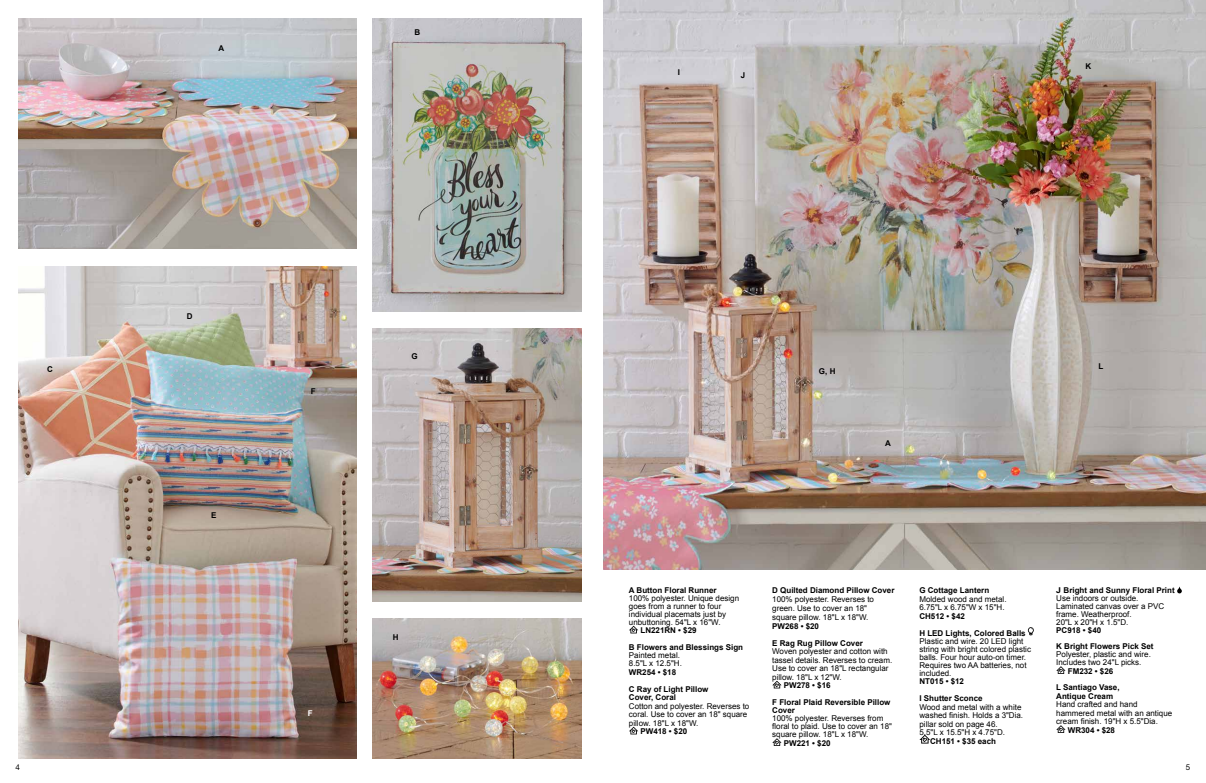
<style>
.page{position:relative;width:1206px;height:783px;background:#fff}
.page>*{position:absolute;margin:0;border:0;box-sizing:border-box;transform-origin:0 0}
.t1{font:8px/8px "Arial";color:#000}
.t2{font:700 8px/17px "Arial";color:#000}
.t3{font:700 8px "Arial";color:#000;scale:1.1 1}
.t4{font:8px "Helvetica Neue LT Std";color:#000}
.t5{font:700 8px "Arial";color:#fff}
</style>
<div class="page">
<img style="left:372px;top:618px;width:209px;height:141px">
<img style="left:18px;top:18px;width:339px;height:231px">
<img style="left:18px;top:267px;width:339px;height:492px">
<img style="left:372px;top:329px;width:209px;height:272px">
<img style="left:372px;top:18px;width:209px;height:294px">
<svg style="left:629px;top:626px;width:9px;height:7px"></svg>
<svg style="left:629px;top:727px;width:9px;height:7px"></svg>
<img style="left:603px;top:0;width:603px;height:570px">
<svg style="left:772px;top:681px;width:10px;height:7px"></svg>
<svg style="left:772px;top:738px;width:10px;height:8px"></svg>
<svg style="left:1028px;top:627px;width:6px;height:9px"></svg>
<svg style="left:919px;top:735px;width:11px;height:9px"></svg>
<svg style="left:1177px;top:587px;width:5px;height:7px"></svg>
<svg style="left:1056px;top:666px;width:10px;height:8px"></svg>
<svg style="left:1056px;top:725px;width:10px;height:8px"></svg>
<p class="t2" style="left:47px;top:361px;width:7px">C</p>
<p class="t2" style="left:219px;top:40px;width:7px">A</p>
<p class="t2" style="left:414px;top:24px;width:7px">B</p>
<p class="t2" style="left:187px;top:308px;width:7px">D</p>
<p class="t2" style="left:211px;top:507px;width:7px">E</p>
<p class="t2" style="left:311px;top:383px;width:6px">F</p>
<p class="t2" style="left:411px;top:348px;width:8px">G</p>
<p class="t5" style="left:308px;top:708px;width:6px">F</p>
<p class="t2" style="left:393px;top:629px;width:7px">H</p>
<p class="t2" style="left:678px;top:64px;width:4px">I</p>
<p class="t2" style="left:741px;top:67px;width:6px">J</p>
<p class="t2" style="left:1085px;top:58px;width:7px">K</p>
<p class="t2" style="left:819px;top:363px;width:18px">G, H</p>
<p class="t2" style="left:885px;top:435px;width:7px">A</p>
<p class="t2" style="left:1098px;top:358px;width:6px">L</p>
<p class="t2" style="left:629px;top:582px;width:89px">A Button Floral Runner</p>
<p class="t1" style="left:629px;top:594px;width:112px">100% polyester. Unique design goes from a runner to four individual placemats just by unbuttoning. 54"L x 16"W.</p>
<p class="t2" style="left:629px;top:622px;width:116px;text-indent:12px">LN221RN • $29<br>B Flowers and Blessings Sign</p>
<p class="t1" style="left:629px;top:652px;width:54px">Painted metal.<br>8.5"L x 12.5"H.</p>
<p class="t2" style="left:629px;top:664px;width:81px">WR254 • $18<br>C Ray of Light Pillow</p>
<p class="t2" style="left:629px;top:689px;width:49px">Cover, Coral</p>
<p class="t1" style="left:629px;top:702px;width:122px;line-height:8.5px">Cotton and polyester. Reverses to coral. Use to cover an 18" square pillow. 18"L x 18"W.</p>
<p class="t2" style="left:640px;top:723px;width:48px">PW418 • $20</p>
<p class="t2" style="left:772px;top:582px;width:124px">D Quilted Diamond Pillow Cover</p>
<p class="t1" style="left:772px;top:595px;width:103px;line-height:9px">100% polyester. Reverses to green. Use to cover an 18" square pillow. 18"L x 18"W.</p>
<p class="t2" style="left:772px;top:618px;width:92px">PW268 • $20<br>E Rag Rug Pillow Cover</p>
<p class="t1" style="left:772px;top:647px;width:122px;line-height:8.5px">Woven polyester and cotton with tassel details. Reverses to cream.<br>Use to cover an 18"L rectangular pillow. 18"L x 12"W.</p>
<p class="t2" style="left:772px;top:677px;width:120px;text-indent:12px">PW278 • $16<br>F Floral Plaid Reversible Pillow</p>
<p class="t2" style="left:772px;top:702px;width:24px">Cover</p>
<p class="t1" style="left:772px;top:715px;width:121px">100% polyester. Reverses from floral to plaid. Use to cover an 18" square pillow. 18"L x 18"W.</p>
<p class="t2" style="left:784px;top:735px;width:48px">PW221 • $20</p>
<p class="t2" style="left:919px;top:582px;width:71px">G Cottage Lantern</p>
<p class="t1" style="left:919px;top:595px;width:89px;line-height:8.5px">Molded wood and metal.<br>6.75"L x 6.75"W x 15"H.</p>
<p class="t2" style="left:919px;top:608px;width:108px">CH512 • $42<br>H LED Lights, Colored Balls</p>
<p class="t1" style="left:919px;top:637px;width:113px">Plastic and wire. 20 LED light string with bright colored plastic balls. Four hour auto-on timer.<br>Requires two AA batteries, not included.</p>
<p class="t2" style="left:919px;top:673px;width:65px">NT015 • $12<br>I Shutter Sconce</p>
<p class="t1" style="left:919px;top:703px;width:105px;line-height:8.5px">Wood and metal with a white washed finish. Holds a 3"Dia. pillar sold on page 46.<br>5.5"L x 15.5"H x 4.75"D.</p>
<p class="t2" style="left:930px;top:733px;width:67px">CH151 • $35 each</p>
<p class="t3" style="left:1056px;top:585px;width:109px">J Bright and Sunny Floral Print</p>
<p class="t1" style="left:1056px;top:595px;width:110px">Use indoors or outside.<br>Laminated canvas over a PVC frame. Weatherproof.<br>20"L x 20"H x 1.5"D.</p>
<p class="t2" style="left:1056px;top:623px;width:99px;line-height:16px">PC918 • $40<br>K Bright Flowers Pick Set</p>
<p class="t1" style="left:1056px;top:651px;width:96px">Polyester, plastic and wire.<br>Includes two 24"L picks.</p>
<p class="t2" style="left:1056px;top:663px;width:65px;line-height:16.5px;text-indent:12px">FM232 • $26<br>L Santiago Vase,</p>
<p class="t2" style="left:1056px;top:688px;width:58px">Antique Cream</p>
<p class="t1" style="left:1056px;top:700px;width:118px;line-height:8.5px">Hand crafted and hand hammered metal with an antique cream finish. 19"H x 5.5"Dia.</p>
<p class="t2" style="left:1068px;top:722px;width:49px">WR304 • $28</p>
<p class="t4" style="left:15px;top:762px;width:6px">4</p>
<p class="t4" style="left:1186px;top:762px;width:6px">5</p>
</div>
